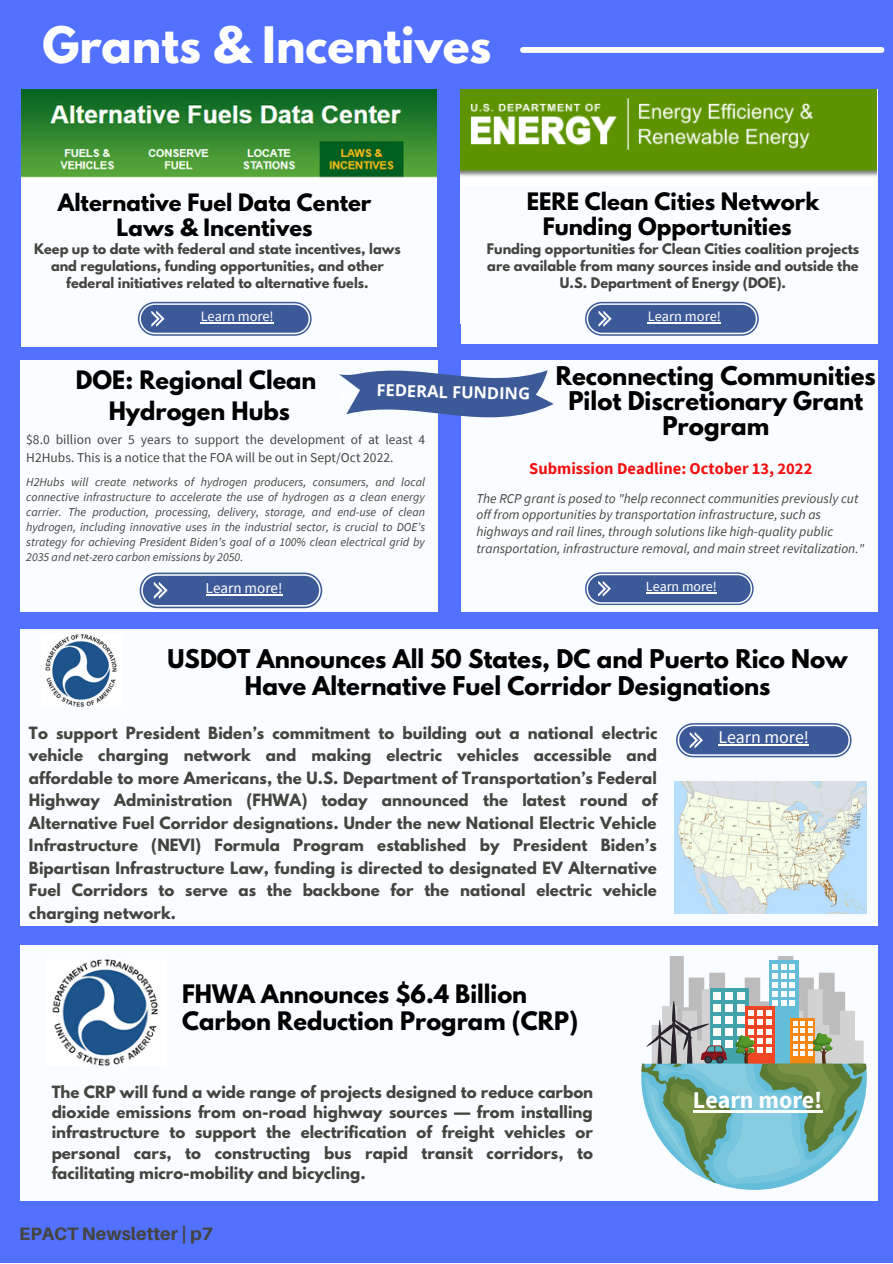
<style>
.page{position:relative;width:893px;height:1264px;background:#fff}
.page>*{position:absolute;margin:0;border:0;box-sizing:border-box;transform-origin:0 0}
.t1{font:700 44.55px "League Spartan";color:#fff}
.t2{font:700 24px "Source Sans Pro";color:#fff}
.t3{font:700 22.8px/24.8px "League Spartan";color:#000;text-align:center}
.t4{font:700 22.5px/30.3px "League Spartan";color:#000;text-align:center}
.t5{font:700 21.3px/24.8px "League Spartan";color:#000;text-align:center}
.t6{font:700 21.15px/24.6px "League Spartan";color:#000;text-align:center}
.t7{font:800 18px "Aileron";color:#444440}
.t8{font:17.85px "Source Sans Pro";color:#fff}
.t9{font:700 16.5px "Source Sans Pro";color:#f11111}
.t10{font:700 16.5px "Open Sans";color:#fff}
.t11{font:15.15px "Source Sans Pro";color:#fff}
.t12{font:700 15px/22.5px "League Spartan";color:#444440;text-align:justify}
.t13{font:14.4px "Source Sans Pro";color:#fff}
.t14{font:13.95px "Source Sans Pro";color:#fff}
.t15{font:italic 13.5px/16.8px "Source Sans Pro";color:#444440}
.t16{font:13.5px/18.5px "Source Sans Pro";color:#444440}
.t17{font:700 12.9px/17.1px "League Spartan";color:#444440;text-align:center}
.t18{font:italic 12px/15px "Source Sans Pro";color:#444440;text-align:justify}
</style>
<div class="page">
<div style="left:0;top:0;width:892px;height:1262px;background:#5271ff"></div>
<div style="left:21px;top:629px;width:856px;height:296px;background:#fafdff"></div>
<div style="left:21px;top:359px;width:856px;height:252px;background:#fafdff"></div>
<div style="left:21px;top:89px;width:415px;height:258px;background:#fafdff"></div>
<div style="left:460px;top:89px;width:417px;height:254px;background:#fafdff"></div>
<div style="left:21px;top:945px;width:856px;height:255px;background:#fafdff"></div>
<svg style="left:140px;top:572px;width:182px;height:36px"></svg>
<hr style="left:206px;top:594px;width:76px;height:1px;background:#fff">
<svg style="left:585px;top:302px;width:173px;height:34px"></svg>
<hr style="left:647px;top:322px;width:74px;height:1px;background:#fff">
<svg style="left:138px;top:302px;width:173px;height:34px"></svg>
<hr style="left:201px;top:322px;width:73px;height:1px;background:#fff">
<img style="left:460px;top:89px;width:416px;height:88px">
<img style="left:21px;top:89px;width:415px;height:89px">
<div style="left:438px;top:324px;width:22px;height:304px;background:#5271ff"></div>
<svg style="left:585px;top:572px;width:168px;height:33px"></svg>
<hr style="left:646px;top:592px;width:70px;height:1px;background:#fff">
<svg style="left:339px;top:370px;width:214px;height:47px"></svg>
<div style="left:523px;top:47px;width:358px;height:6px;background:#fefefe"></div>
<img style="left:52px;top:959px;width:106px;height:106px">
<svg style="left:676px;top:723px;width:175px;height:34px"></svg>
<svg style="left:641px;top:956px;width:225px;height:233px"></svg>
<hr style="left:718px;top:744px;width:91px;height:1px;background:#fff">
<hr style="left:692px;top:1110px;width:130px;height:2px;background:#fff">
<img style="left:45px;top:635px;width:72px;height:72px">
<img style="left:674px;top:781px;width:192px;height:132px">
<h1 class="t1" style="left:42px;top:23px;width:450px">Grants &amp; Incentives</h1>
<h3 class="t6" style="left:58px;top:193px;width:315px">Alternative Fuel Data Center<br>Laws &amp; Incentives</h3>
<p class="t17" style="left:34px;top:242px;width:368px">Keep up to date with federal and state incentives, laws and regulations, funding opportunities, and other federal initiatives related to alternative fuels.</p>
<h3 class="t5" style="left:526px;top:192px;width:294px">EERE Clean Cities Network<br>Funding Opportunities</h3>
<p class="t17" style="left:487px;top:241px;width:374px">Funding opportunities for Clean Cities coalition projects are available from many sources inside and outside the<br>U.S. Department of Energy (DOE).</p>
<p class="t13" style="left:201px;top:307px;width:75px">Learn more!</p>
<p class="t13" style="left:647px;top:307px;width:75px">Learn more!</p>
<h3 class="t3" style="left:555px;top:367px;width:321px">Reconnecting Communities<br>Pilot Discretionary Grant<br>Program</h3>
<h3 class="t4" style="left:76px;top:368px;width:242px">DOE: Regional Clean<br>Hydrogen Hubs</h3>
<p class="t10" style="left:376px;top:379px;width:155px;rotate:1deg">FEDERAL FUNDING</p>
<p class="t16" style="left:26px;top:429px;width:400px">$8.0 billion over 5 years to support the development of at least 4<br>H2Hubs. This is a notice that the FOA will be out in Sept/Oct 2022.</p>
<p class="t18" style="left:26px;top:474px;width:400px">H2Hubs will create networks of hydrogen producers, consumers, and local connective infrastructure to accelerate the use of hydrogen as a clean energy carrier. The production, processing, delivery, storage, and end-use of clean hydrogen, including innovative uses in the industrial sector, is crucial to DOE’s strategy for achieving President Biden’s goal of a 100% clean electrical grid by 2035 and net-zero carbon emissions by 2050.</p>
<p class="t13" style="left:340px;top:382px;width:75px">Learn more!</p>
<p class="t9" style="left:529px;top:457px;width:284px">Submission Deadline: October 13, 2022</p>
<p class="t15" style="left:476px;top:489px;width:389px">The RCP grant is posed to "help reconnect communities previously cut off from opportunities by transportation infrastructure, such as highways and rail lines, through solutions like high-quality public transportation, infrastructure removal, and main street revitalization."</p>
<p class="t11" style="left:206px;top:578px;width:78px">Learn more!</p>
<p class="t14" style="left:646px;top:577px;width:72px">Learn more!</p>
<h3 class="t3" style="left:168px;top:648px;width:681px;line-height:27px">USDOT Announces All 50 States, DC and Puerto Rico Now<br>Have Alternative Fuel Corridor Designations</h3>
<p class="t12" style="left:29px;top:723px;width:630px">To support President Biden’s commitment to building out a national electric vehicle charging network and making electric vehicles accessible and affordable to more Americans, the U.S. Department of Transportation’s Federal Highway Administration (FHWA) today announced the latest round of Alternative Fuel Corridor designations. Under the new National Electric Vehicle Infrastructure (NEVI) Formula Program established by President Biden’s Bipartisan Infrastructure Law, funding is directed to designated EV Alternative Fuel Corridors to serve as the backbone for the national electric vehicle charging network.</p>
<h3 class="t4" style="left:182px;top:983px;width:397px;line-height:27.3px;text-align:left">FHWA Announces $6.4 Billion<br>Carbon Reduction Program (CRP)</h3>
<p class="t12" style="left:52px;top:1083px;width:543px;line-height:20.2px">The CRP will fund a wide range of projects designed to reduce carbon dioxide emissions from on-road highway sources — from installing infrastructure to support the electrification of freight vehicles or personal cars, to constructing bus rapid transit corridors, to facilitating micro-mobility and bicycling.</p>
<p class="t7" style="left:19px;top:1222px;width:196px">EPACT Newsletter | p7</p>
<p class="t8" style="left:718px;top:725px;width:92px">Learn more!</p>
<h2 class="t2" style="left:692px;top:1084px;width:131px">Learn more!</h2>
</div>
